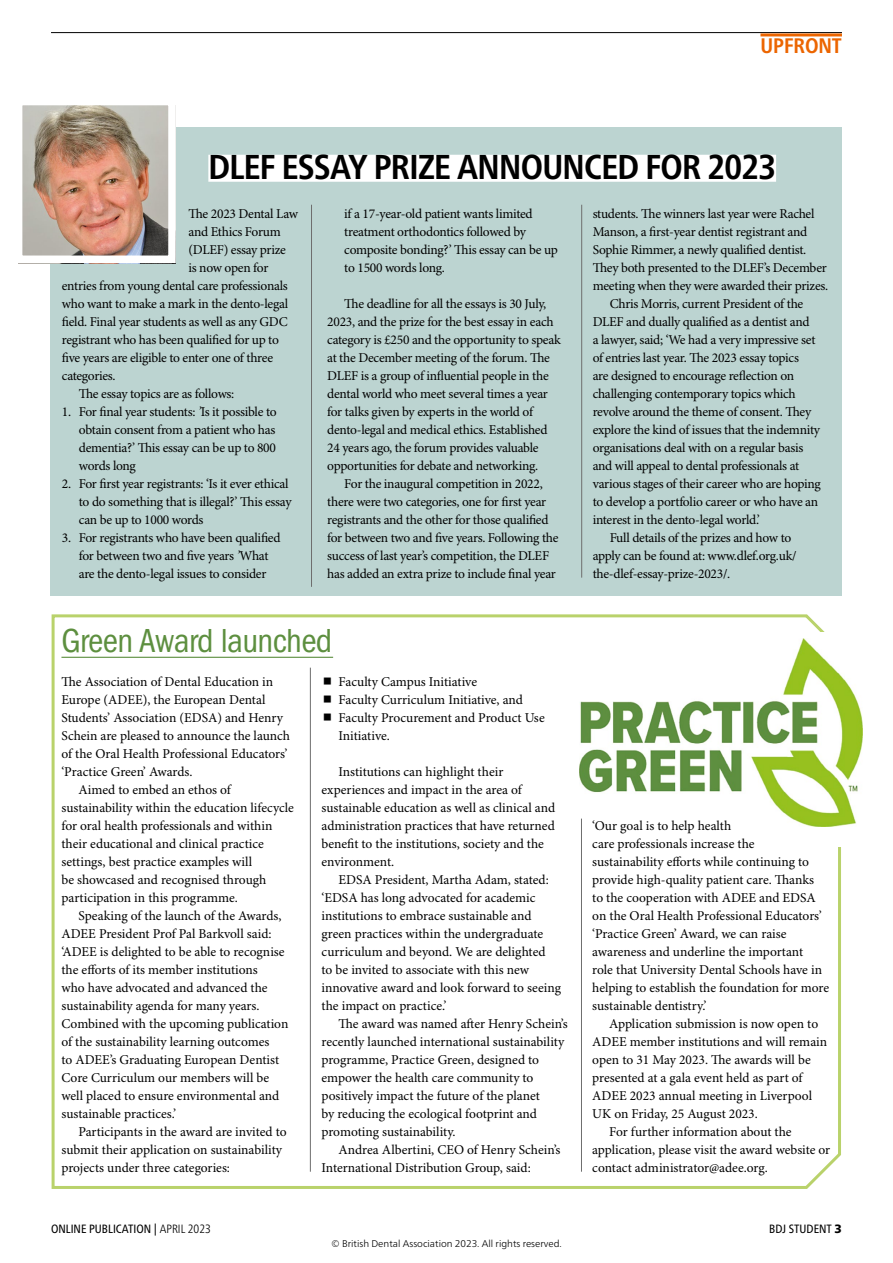
<style>
.page{position:relative;width:893px;height:1263px;background:#fff}
.page>*{position:absolute;margin:0;border:0;box-sizing:border-box;transform-origin:0 0}
.Title_upfront_headli{font:700 condensed 34.5px "Frutiger Neue LT Pro";letter-spacing:-.02em;color:#000}
.Title_upfront_headli-2{font:condensed 34.5px "ITC Franklin Gothic Std";letter-spacing:-.02em;color:#5d8f3f}
.t1{font:700 condensed 21px "Frutiger Neue LT Pro";letter-spacing:-.005em;color:#ec6500}
.Para_body{font:13.5px/18px "Minion Pro";letter-spacing:-.01em;color:#000}
.Para_body_1st{font:13.5px/18px "Minion Pro";letter-spacing:-.015em;color:#000}
.t2{font:condensed 12px "Frutiger Neue LT Pro";color:#000}
.NoXML_Hidden_for_Onl{font:300 9.75px "Frutiger Neue LT Pro";color:#000}
.s1{font-style:italic}
.s2{font-weight:300}
.s3{font-weight:900;font-stretch:normal}
</style>
<div class="page">
<svg style="left:51px;top:614px;width:790px;height:575px"></svg>
<hr style="left:310px;top:668px;width:1px;height:504px;background:#6e6e6e">
<div style="left:580px;top:632px;width:289px;height:214px;background:#fff"></div>
<img style="left:580px;top:638px;width:282px;height:188px">
<hr style="left:581px;top:819px;width:1px;height:353px;background:#6e6e6e">
<div style="left:51px;top:128px;width:791px;height:468px;background:#bcd4d1"></div>
<hr style="left:311px;top:205px;width:1px;height:382px;background:#6e6e6e">
<hr style="left:581px;top:205px;width:1px;height:373px;background:#6e6e6e">
<div style="left:208px;top:155px;width:568px;height:27px;background:#fff"></div>
<img style="left:24px;top:107px;width:143px;height:147px">
<div style="left:15px;top:98px;width:161px;height:165px;border:8px solid #fff"></div>
<hr style="left:61px;top:657px;width:272px;height:1px;background:#5d8f3f">
<hr style="left:51px;top:32px;width:791px;height:1px;background:#000">
<hr style="left:760px;top:33px;width:82px;height:3px;background:#ec6500">
<svg style="left:324px;top:677px;width:7px;height:7px"></svg>
<svg style="left:324px;top:695px;width:7px;height:7px"></svg>
<svg style="left:324px;top:713px;width:7px;height:7px"></svg>
<h2 class="t1" style="left:761px;top:34px;width:83px">UPFRONT</h2>
<p class="Title_upfront_headli" style="left:208px;top:146px;width:569px">DLEF ESSAY PRIZE ANNOUNCED FOR 2023</p>
<p class="Para_body" style="left:344px;top:205px;width:215px">if a 17-year-old patient wants limited treatment orthodontics followed by composite bonding?’ This essay can be up to 1500 words long.</p>
<p class="Para_body" style="left:327px;top:295px;width:235px;text-indent:17px">The deadline for all the essays is 30 July, 2023, and the prize for the best essay in each category is £250 and the opportunity to speak at the December meeting of the forum. The DLEF is a group of influential people in the dental world who meet several times a year for talks given by experts in the world of dento-legal and medical ethics. Established 24 years ago, the forum provides valuable opportunities for debate and networking.</p>
<p class="Para_body" style="left:327px;top:475px;width:233px;text-indent:17px">For the inaugural competition in 2022, there were two categories, one for first year registrants and the other for those qualified for between two and five years. Following the success of last year’s competition, the DLEF has added an extra prize to include final year</p>
<p class="Para_body_1st" style="left:189px;top:205px;width:111px">The 2023 Dental Law</p>
<p class="Para_body_1st" style="left:189px;top:223px;width:94px">and Ethics Forum</p>
<p class="Para_body_1st" style="left:189px;top:241px;width:99px">(DLEF) essay prize</p>
<p class="Para_body_1st" style="left:189px;top:259px;width:81px">is now open for</p>
<p class="Para_body_1st" style="left:62px;top:277px;width:228px">entries from young dental care professionals</p>
<p class="Para_body_1st" style="left:62px;top:295px;width:228px">who want to make a mark in the dento-legal</p>
<p class="Para_body_1st" style="left:62px;top:313px;width:227px">field. Final year students as well as any GDC</p>
<p class="Para_body_1st" style="left:62px;top:331px;width:219px">registrant who has been qualified for up to</p>
<p class="Para_body_1st" style="left:62px;top:349px;width:213px">five years are eligible to enter one of three</p>
<p class="Para_body_1st" style="left:62px;top:367px;width:55px">categories.</p>
<p class="Para_body" style="left:79px;top:385px;width:157px">The essay topics are as follows:</p>
<p class="Para_body" style="left:79px;top:403px;width:199px;text-align:justify;text-indent:-17px">1. For final year students: <span class="s1">’</span>Is it possible to obtain consent from a patient who has dementia?’ This essay can be up to 800 words long</p>
<p class="Para_body" style="left:79px;top:475px;width:214px;text-indent:-17px">2. For first year registrants: ‘Is it ever ethical to do something that is illegal?’ This essay can be up to 1000 words</p>
<p class="Para_body" style="left:62px;top:529px;width:220px;text-align:center">3. For registrants who have been qualified for between two and five years <span class="s1">’</span>What<br>are the dento-legal issues to consider</p>
<p class="Para_body" style="left:593px;top:205px;width:237px">students. The winners last year were Rachel Manson, a first-year dentist registrant and Sophie Rimmer, a newly qualified dentist.<br>They both presented to the DLEF’s December meeting when they were awarded their prizes.</p>
<p class="Para_body" style="left:593px;top:295px;width:230px;text-indent:17px">Chris Morris, current President of the DLEF and dually qualified as a dentist and<br>a lawyer, said; ‘We had a very impressive set of entries last year. The 2023 essay topics<br>are designed to encourage reflection on challenging contemporary topics which revolve around the theme of consent. They explore the kind of issues that the indemnity organisations deal with on a regular basis and will appeal to dental professionals at various stages of their career who are hoping to develop a portfolio career or who have an interest in the dento-legal world.’</p>
<p class="Para_body" style="left:593px;top:529px;width:205px;text-indent:17px">Full details of the prizes and how to apply can be found at: www.dlef.org.uk/ the-dlef-essay-prize-2023/.</p>
<p class="Title_upfront_headli-2" style="left:61px;top:622px;width:272px">Green Award launched</p>
<p class="Para_body_1st" style="left:61px;top:673px;width:230px">The Association of Dental Education in Europe (ADEE), the European Dental Students’ Association (EDSA) and Henry Schein are pleased to announce the launch of the Oral Health Professional Educators’ ‘Practice Green’ Awards.</p>
<p class="Para_body" style="left:61px;top:781px;width:234px;text-indent:17px">Aimed to embed an ethos of sustainability within the education lifecycle for oral health professionals and within their educational and clinical practice settings, best practice examples will<br>be showcased and recognised through participation in this programme.</p>
<p class="Para_body" style="left:61px;top:907px;width:228px;text-indent:17px">Speaking of the launch of the Awards, ADEE President Prof Pal Barkvoll said: ‘ADEE is delighted to be able to recognise the efforts of its member institutions<br>who have advocated and advanced the sustainability agenda for many years.<br>Combined with the upcoming publication of the sustainability learning outcomes<br>to ADEE’s Graduating European Dentist Core Curriculum our members will be well placed to ensure environmental and sustainable practices.’</p>
<p class="Para_body" style="left:61px;top:1123px;width:227px;text-indent:17px">Participants in the award are invited to submit their application on sustainability projects under three categories:</p>
<p class="Para_body" style="left:339px;top:673px;width:140px">Faculty Campus Initiative</p>
<p class="Para_body" style="left:339px;top:691px;width:186px">Faculty Curriculum Initiative, and</p>
<p class="Para_body" style="left:339px;top:709px;width:208px">Faculty Procurement and Product Use<br>Initiative.</p>
<p class="Para_body" style="left:322px;top:763px;width:235px;text-indent:17px">Institutions can highlight their experiences and impact in the area of sustainable education as well as clinical and administration practices that have returned benefit to the institutions, society and the environment.</p>
<p class="Para_body" style="left:322px;top:871px;width:241px;text-indent:17px">EDSA President, Martha Adam, stated: ‘EDSA has long advocated for academic institutions to embrace sustainable and green practices within the undergraduate curriculum and beyond. We are delighted<br>to be invited to associate with this new innovative award and look forward to seeing the impact on practice.’</p>
<p class="Para_body" style="left:322px;top:1015px;width:248px;text-indent:17px">The award was named after Henry Schein’s recently launched international sustainability programme, Practice Green, designed to empower the health care community to positively impact the future of the planet<br>by reducing the ecological footprint and promoting sustainability.</p>
<p class="Para_body" style="left:322px;top:1141px;width:240px;text-indent:17px">Andrea Albertini, CEO of Henry Schein’s<br>International Distribution Group, said:</p>
<p class="Para_body" style="left:592px;top:817px;width:238px">‘Our goal is to help health<br>care professionals increase the sustainability efforts while continuing to provide high-quality patient care. Thanks<br>to the cooperation with ADEE and EDSA on the Oral Health Professional Educators’ ‘Practice Green’ Award, we can raise awareness and underline the important<br>role that University Dental Schools have in helping to establish the foundation for more sustainable dentistry.’</p>
<p class="Para_body" style="left:592px;top:1015px;width:236px;text-indent:17px">Application submission is now open to ADEE member institutions and will remain open to 31 May 2023. The awards will be presented at a gala event held as part of ADEE 2023 annual meeting in Liverpool UK on Friday, 25 August 2023.</p>
<p class="Para_body" style="left:592px;top:1123px;width:239px;text-indent:17px">For further information about the application, please visit the award website or contact administrator@adee.org.</p>
<p class="t2" style="left:51px;top:1221px;width:161px">ONLINE PUBLICATION | <span class="s2">APRIL 2023</span></p>
<p class="t2" style="left:769px;top:1221px;width:74px">BDJ STUDENT <span class="s3">3</span></p>
<p class="NoXML_Hidden_for_Onl" style="left:331px;top:1238px;width:232px">© British Dental Association 2023. All rights reserved.</p>
</div>
